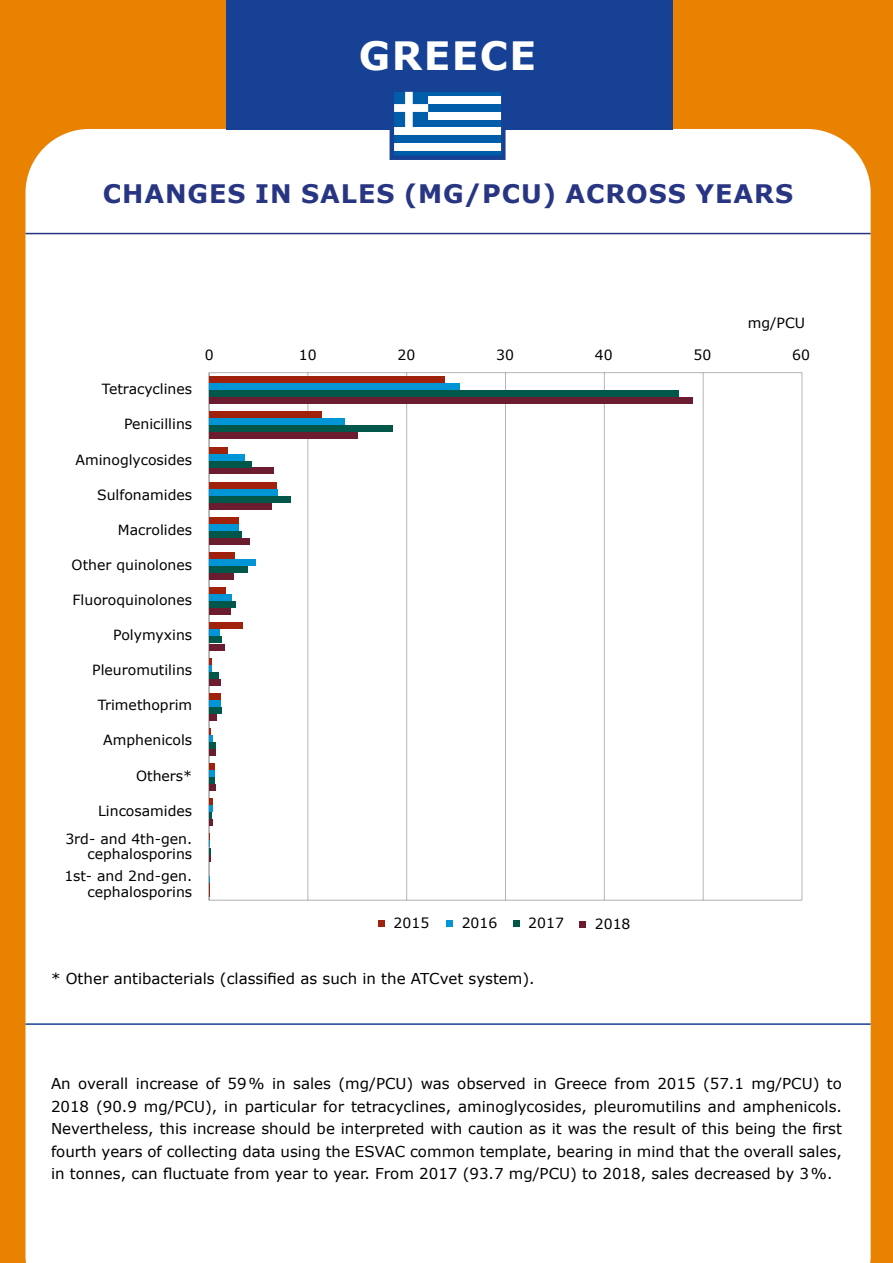
<style>
.page{position:relative;width:893px;height:1263px;background:#e88200}
.page>*{position:absolute;margin:0;border:0;box-sizing:border-box;transform-origin:0 0}
.t1{font:700 39px "Verdana";letter-spacing:.035em;color:#fff}
.t2{font:700 25.5px "Verdana";letter-spacing:.035em;color:#283583}
.t3{font:15px/22.5px "Verdana";color:#000;text-align:justify}
.t4{font:14.1px/28px "Verdana";color:#000;text-align:right}
</style>
<div class="page">
<div style="left:26px;top:129px;width:845px;height:1134px;background:#fff"></div>
<div style="left:226px;top:0;width:447px;height:130px;background:#164194"></div>
<svg style="left:395px;top:92px;width:106px;height:63px;background:#7fadd3"></svg>
<div style="left:390px;top:87px;width:116px;height:73px;border:4px solid #164194"></div>
<hr style="left:26px;top:233px;width:845px;height:1px;background:#283583">
<div style="left:50px;top:286px;width:795px;height:654px;background:#fff"></div>
<hr style="left:307px;top:373px;width:1px;height:527px;background:#000">
<hr style="left:406px;top:373px;width:1px;height:527px;background:#000">
<hr style="left:505px;top:373px;width:1px;height:527px;background:#000">
<hr style="left:604px;top:373px;width:1px;height:527px;background:#000">
<hr style="left:703px;top:373px;width:1px;height:527px;background:#000">
<hr style="left:802px;top:373px;width:1px;height:527px;background:#000">
<hr style="left:209px;top:900px;width:593px;height:1px;background:#000">
<hr style="left:209px;top:372px;width:593px;height:1px;background:#000">
<hr style="left:209px;top:373px;width:1px;height:527px;background:#000">
<div style="left:209px;top:398px;width:483px;height:6px;background:#6b1d2f"></div>
<div style="left:209px;top:432px;width:148px;height:7px;background:#6b1d2f"></div>
<div style="left:209px;top:468px;width:64px;height:6px;background:#6b1d2f"></div>
<div style="left:209px;top:503px;width:62px;height:6px;background:#6b1d2f"></div>
<div style="left:209px;top:538px;width:41px;height:6px;background:#6b1d2f"></div>
<div style="left:209px;top:573px;width:25px;height:6px;background:#6b1d2f"></div>
<div style="left:209px;top:609px;width:22px;height:6px;background:#6b1d2f"></div>
<div style="left:209px;top:644px;width:15px;height:6px;background:#6b1d2f"></div>
<div style="left:209px;top:679px;width:12px;height:6px;background:#6b1d2f"></div>
<div style="left:209px;top:714px;width:8px;height:6px;background:#6b1d2f"></div>
<div style="left:209px;top:749px;width:7px;height:7px;background:#6b1d2f"></div>
<div style="left:209px;top:784px;width:7px;height:7px;background:#6b1d2f"></div>
<div style="left:209px;top:391px;width:470px;height:6px;background:#00574a"></div>
<div style="left:209px;top:426px;width:184px;height:6px;background:#00574a"></div>
<div style="left:209px;top:461px;width:43px;height:6px;background:#00574a"></div>
<div style="left:209px;top:496px;width:82px;height:6px;background:#00574a"></div>
<div style="left:209px;top:531px;width:33px;height:7px;background:#00574a"></div>
<div style="left:209px;top:566px;width:39px;height:7px;background:#00574a"></div>
<div style="left:209px;top:602px;width:26px;height:6px;background:#00574a"></div>
<div style="left:209px;top:637px;width:13px;height:6px;background:#00574a"></div>
<div style="left:209px;top:672px;width:9px;height:6px;background:#00574a"></div>
<div style="left:209px;top:707px;width:12px;height:6px;background:#00574a"></div>
<div style="left:209px;top:742px;width:7px;height:7px;background:#00574a"></div>
<svg style="left:209px;top:883px;width:1px;height:13px"></svg>
<div style="left:209px;top:384px;width:251px;height:6px;background:#0095d6"></div>
<div style="left:209px;top:419px;width:135px;height:6px;background:#0095d6"></div>
<div style="left:209px;top:454px;width:35px;height:6px;background:#0095d6"></div>
<div style="left:209px;top:489px;width:69px;height:6px;background:#0095d6"></div>
<div style="left:209px;top:524px;width:30px;height:7px;background:#0095d6"></div>
<div style="left:209px;top:559px;width:47px;height:7px;background:#0095d6"></div>
<div style="left:209px;top:595px;width:22px;height:6px;background:#0095d6"></div>
<div style="left:209px;top:630px;width:10px;height:6px;background:#0095d6"></div>
<div style="left:209px;top:700px;width:12px;height:6px;background:#0095d6"></div>
<div style="left:209px;top:376px;width:235px;height:7px;background:#a0220d"></div>
<div style="left:209px;top:412px;width:113px;height:6px;background:#a0220d"></div>
<div style="left:209px;top:447px;width:19px;height:6px;background:#a0220d"></div>
<div style="left:209px;top:482px;width:67px;height:6px;background:#a0220d"></div>
<div style="left:209px;top:517px;width:30px;height:6px;background:#a0220d"></div>
<div style="left:209px;top:552px;width:26px;height:7px;background:#a0220d"></div>
<div style="left:209px;top:587px;width:17px;height:7px;background:#a0220d"></div>
<div style="left:209px;top:623px;width:33px;height:6px;background:#a0220d"></div>
<svg style="left:209px;top:658px;width:3px;height:13px"></svg>
<div style="left:209px;top:693px;width:11px;height:6px;background:#a0220d"></div>
<svg style="left:209px;top:728px;width:3px;height:14px"></svg>
<svg style="left:209px;top:763px;width:5px;height:21px"></svg>
<svg style="left:209px;top:799px;width:4px;height:27px"></svg>
<svg style="left:209px;top:834px;width:1px;height:27px"></svg>
<div style="left:378px;top:920px;width:7px;height:7px;background:#a0220d"></div>
<div style="left:446px;top:920px;width:7px;height:7px;background:#0095d6"></div>
<div style="left:513px;top:920px;width:7px;height:7px;background:#00574a"></div>
<div style="left:579px;top:921px;width:7px;height:7px;background:#6b1d2f"></div>
<div style="left:813px;top:269px;width:55px;height:639px;background:#fff"></div>
<hr style="left:26px;top:1023px;width:845px;height:2px;background:#164194">
<h1 class="t1" style="left:359px;top:28px;width:179px">GREECE</h1>
<h2 class="t2" style="left:103px;top:176px;width:692px">CHANGES IN SALES (MG/PCU) ACROSS YEARS</h2>
<p class="t4" style="left:748px;top:309px;width:59px">mg/PCU</p>
<p class="t4" style="left:102px;top:375px;width:92px">Tetracyclines</p>
<p class="t4" style="left:124px;top:410px;width:70px">Penicillins</p>
<p class="t4" style="left:75px;top:445px;width:118px">Aminoglycosides</p>
<p class="t4" style="left:97px;top:480px;width:97px">Sulfonamides</p>
<p class="t4" style="left:118px;top:515px;width:76px">Macrolides</p>
<p class="t4" style="left:72px;top:551px;width:122px">Other quinolones</p>
<p class="t4" style="left:73px;top:586px;width:121px">Fluoroquinolones</p>
<p class="t4" style="left:113px;top:621px;width:80px">Polymyxins</p>
<p class="t4" style="left:92px;top:656px;width:101px">Pleuromutilins</p>
<p class="t4" style="left:98px;top:691px;width:96px">Trimethoprim</p>
<p class="t4" style="left:103px;top:726px;width:90px">Amphenicols</p>
<p class="t4" style="left:136px;top:761px;width:58px">Others*</p>
<p class="t4" style="left:65px;top:796px;width:128px">Lincosamides<br>3rd- and 4th-gen.</p>
<p class="t4" style="left:64px;top:843px;width:129px;line-height:21.9px">cephalosporins<br>1st- and 2nd-gen.</p>
<p class="t4" style="left:87px;top:877px;width:106px">cephalosporins</p>
<p class="t4" style="left:205px;top:341px;width:10px">0</p>
<p class="t4" style="left:299px;top:341px;width:19px">10</p>
<p class="t4" style="left:397px;top:341px;width:19px">20</p>
<p class="t4" style="left:496px;top:341px;width:19px">30</p>
<p class="t4" style="left:595px;top:341px;width:19px">40</p>
<p class="t4" style="left:693px;top:341px;width:19px">50</p>
<p class="t4" style="left:792px;top:341px;width:19px">60</p>
<p class="t4" style="left:394px;top:909px;width:37px">2015</p>
<p class="t4" style="left:462px;top:908px;width:37px">2016</p>
<p class="t4" style="left:528px;top:909px;width:37px">2017</p>
<p class="t4" style="left:595px;top:909px;width:37px">2018</p>
<p class="t3" style="left:51px;top:967px;width:485px">* Other antibacterials (classified as such in the ATCvet system).</p>
<p class="t3" style="left:51px;top:1072px;width:792px">An overall increase of 59% in sales (mg/PCU) was observed in Greece from 2015 (57.1 mg/PCU) to 2018 (90.9 mg/PCU), in particular for tetracyclines, aminoglycosides, pleuromutilins and amphenicols.<br>Nevertheless, this increase should be interpreted with caution as it was the result of this being the first fourth years of collecting data using the ESVAC common template, bearing in mind that the overall sales, in tonnes, can fluctuate from year to year. From 2017 (93.7 mg/PCU) to 2018, sales decreased by 3%.</p>
</div>
